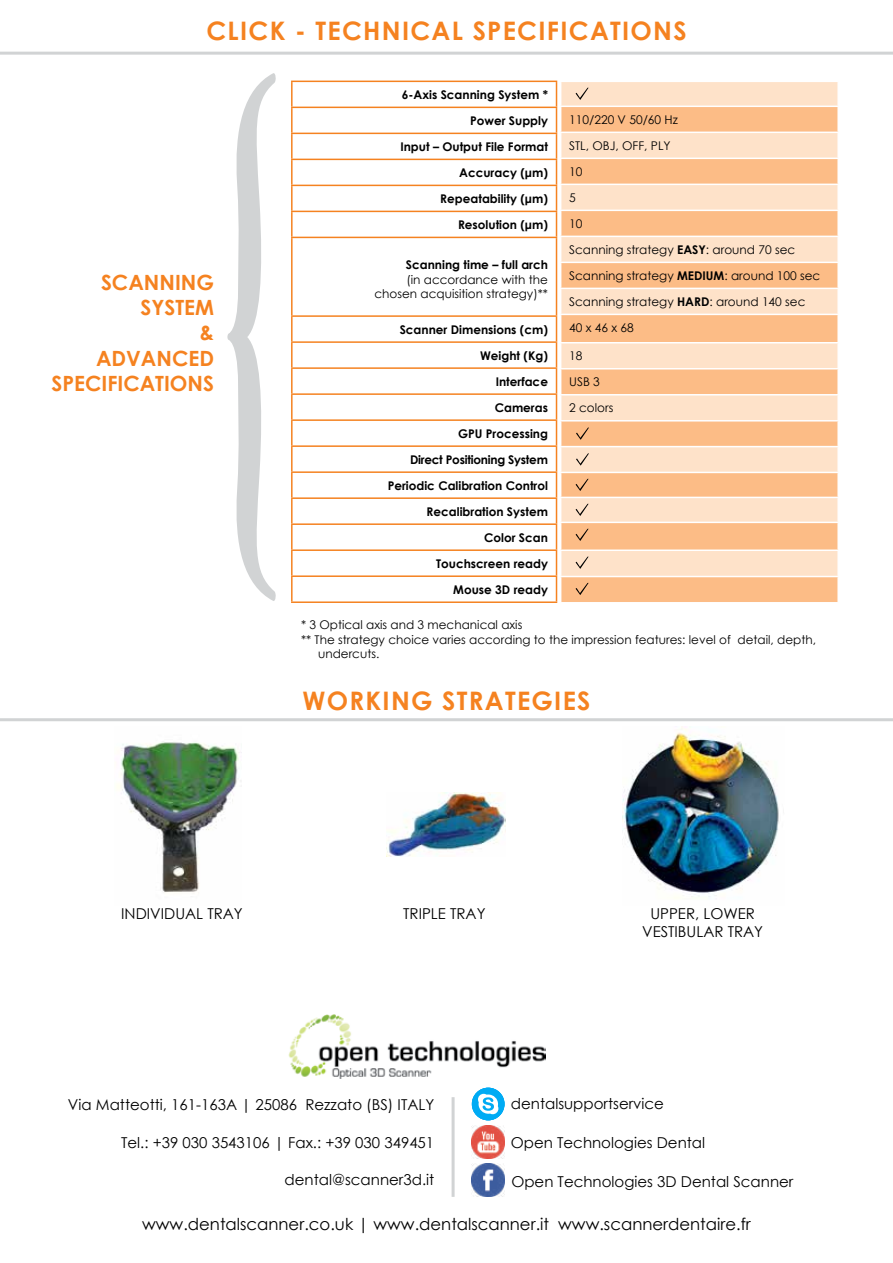
<style>
.page{position:relative;width:893px;height:1263px;background:#fff}
.page>*{position:absolute;margin:0;border:0;box-sizing:border-box;transform-origin:0 0}
.t1{font:700 25.5px "Century Gothic";letter-spacing:.05em;color:#f58220}
.t2{font:700 21px/25.2px "Century Gothic";color:#f58220;text-align:right}
.t3{font:16.5px "Century Gothic";color:#000}
.t4{font:15px/18px "Century Gothic";color:#000;text-align:center}
.t5{font:12px/26px "Century Gothic";color:#000}
.t6{font:700 12px/26px "Century Gothic";color:#000;text-align:right}
.s1{font-weight:700}
</style>
<div class="page">
<hr style="left:0;top:52px;width:893px;height:3px;background:#d1d3d4">
<hr style="left:0;top:718px;width:893px;height:3px;background:#d1d3d4">
<img style="left:288px;top:1014px;width:257px;height:65px">
<img style="left:472px;top:1164px;width:33px;height:33px">
<img style="left:472px;top:1126px;width:32px;height:32px">
<hr style="left:452px;top:1097px;width:3px;height:100px;background:#d1d3d4">
<div style="left:472px;top:1088px;width:32px;height:32px;background:#00abf4;border-radius:50%"></div>
<svg style="left:478px;top:1094px;width:20px;height:20px"></svg>
<hr style="left:291px;top:81px;width:266px;height:1px;background:#f58220">
<hr style="left:291px;top:82px;width:2px;height:25px;background:#f58220">
<hr style="left:291px;top:107px;width:266px;height:1px;background:#f58220">
<hr style="left:291px;top:108px;width:2px;height:25px;background:#f58220">
<hr style="left:291px;top:133px;width:266px;height:1px;background:#f58220">
<hr style="left:291px;top:134px;width:2px;height:25px;background:#f58220">
<hr style="left:291px;top:159px;width:266px;height:1px;background:#f58220">
<hr style="left:291px;top:160px;width:2px;height:25px;background:#f58220">
<hr style="left:291px;top:185px;width:266px;height:1px;background:#f58220">
<hr style="left:291px;top:186px;width:2px;height:25px;background:#f58220">
<hr style="left:291px;top:211px;width:266px;height:1px;background:#f58220">
<hr style="left:291px;top:212px;width:2px;height:25px;background:#f58220">
<hr style="left:291px;top:237px;width:266px;height:1px;background:#f58220">
<hr style="left:291px;top:238px;width:2px;height:77px;background:#f58220">
<hr style="left:291px;top:315px;width:266px;height:2px;background:#f58220">
<hr style="left:291px;top:317px;width:2px;height:24px;background:#f58220">
<hr style="left:291px;top:341px;width:266px;height:2px;background:#f58220">
<hr style="left:291px;top:343px;width:2px;height:24px;background:#f58220">
<hr style="left:291px;top:367px;width:266px;height:2px;background:#f58220">
<hr style="left:291px;top:369px;width:2px;height:24px;background:#f58220">
<hr style="left:291px;top:393px;width:266px;height:2px;background:#f58220">
<hr style="left:291px;top:395px;width:2px;height:24px;background:#f58220">
<hr style="left:291px;top:419px;width:266px;height:2px;background:#f58220">
<hr style="left:291px;top:421px;width:2px;height:24px;background:#f58220">
<hr style="left:291px;top:445px;width:266px;height:2px;background:#f58220">
<hr style="left:291px;top:447px;width:2px;height:24px;background:#f58220">
<hr style="left:291px;top:471px;width:266px;height:2px;background:#f58220">
<hr style="left:291px;top:473px;width:2px;height:24px;background:#f58220">
<hr style="left:291px;top:497px;width:266px;height:2px;background:#f58220">
<hr style="left:291px;top:499px;width:2px;height:24px;background:#f58220">
<hr style="left:291px;top:523px;width:266px;height:2px;background:#f58220">
<hr style="left:291px;top:525px;width:2px;height:24px;background:#f58220">
<hr style="left:291px;top:549px;width:266px;height:2px;background:#f58220">
<hr style="left:291px;top:551px;width:2px;height:24px;background:#f58220">
<hr style="left:291px;top:575px;width:266px;height:2px;background:#f58220">
<hr style="left:291px;top:577px;width:2px;height:24px;background:#f58220">
<hr style="left:291px;top:601px;width:266px;height:2px;background:#f58220">
<div style="left:561px;top:82px;width:276px;height:24px;background:#fee2c9"></div>
<svg style="left:561px;top:107px;width:276px;height:495px;background:#fccea7"></svg>
<hr style="left:560px;top:132px;width:279px;height:1px;background:#fff">
<hr style="left:560px;top:158px;width:279px;height:1px;background:#fff">
<hr style="left:560px;top:184px;width:279px;height:1px;background:#fff">
<hr style="left:560px;top:210px;width:279px;height:1px;background:#fff">
<hr style="left:560px;top:236px;width:279px;height:1px;background:#fff">
<hr style="left:560px;top:262px;width:279px;height:1px;background:#fff">
<hr style="left:560px;top:288px;width:279px;height:1px;background:#fff">
<hr style="left:560px;top:314px;width:279px;height:1px;background:#fff">
<hr style="left:560px;top:342px;width:279px;height:1px;background:#fff">
<hr style="left:560px;top:368px;width:279px;height:1px;background:#fff">
<hr style="left:560px;top:394px;width:279px;height:1px;background:#fff">
<hr style="left:560px;top:420px;width:279px;height:1px;background:#fff">
<hr style="left:560px;top:446px;width:279px;height:1px;background:#fff">
<hr style="left:560px;top:472px;width:279px;height:1px;background:#fff">
<hr style="left:560px;top:497px;width:279px;height:1px;background:#fff">
<hr style="left:560px;top:522px;width:279px;height:1px;background:#fff">
<hr style="left:560px;top:549px;width:279px;height:2px;background:#fff">
<hr style="left:560px;top:576px;width:279px;height:1px;background:#fff">
<svg style="left:556px;top:82px;width:2px;height:520px"></svg>
<svg style="left:576px;top:88px;width:13px;height:12px"></svg>
<svg style="left:576px;top:428px;width:13px;height:12px"></svg>
<svg style="left:576px;top:453px;width:13px;height:13px"></svg>
<svg style="left:576px;top:479px;width:13px;height:12px"></svg>
<svg style="left:576px;top:504px;width:13px;height:12px"></svg>
<svg style="left:576px;top:529px;width:13px;height:12px"></svg>
<svg style="left:576px;top:557px;width:13px;height:12px"></svg>
<svg style="left:576px;top:583px;width:13px;height:12px"></svg>
<svg style="left:227px;top:73px;width:49px;height:528px"></svg>
<img style="left:116px;top:742px;width:125px;height:151px">
<img style="left:622px;top:727px;width:157px;height:172px">
<img style="left:386px;top:792px;width:119px;height:64px">
<h1 class="t1" style="left:206px;top:12px;width:482px">CLICK - TECHNICAL SPECIFICATIONS</h1>
<h2 class="t2" style="left:52px;top:269px;width:164px">SCANNING<br>SYSTEM<br>&amp;<br>ADVANCED<br>SPECIFICATIONS</h2>
<p class="t6" style="left:400px;top:81px;width:149px">6-Axis Scanning System *<br>Power Supply<br>Input – Output File Format<br>Accuracy (μm)<br>Repeatability (μm)<br>Resolution (μm)</p>
<p class="t6" style="left:406px;top:251px;width:144px">Scanning time – full arch</p>
<p class="t5" style="left:375px;top:272px;width:175px;line-height:14.4px;text-align:right">(in accordance with the chosen acquisition strategy)**</p>
<p class="t6" style="left:388px;top:316px;width:162px">Scanner Dimensions (cm)<br>Weight (Kg)<br>Interface<br>Cameras<br>GPU Processing<br>Direct Positioning System<br>Periodic Calibration Control<br>Recalibration System<br>Color Scan<br>Touchscreen ready<br>Mouse 3D ready</p>
<p class="t5" style="left:569px;top:106px;width:253px">110/220 V 50/60 Hz<br>STL, OBJ, OFF, PLY<br>10<br>5<br>10<br>Scanning strategy <span class="s1">EASY</span>: around 70 sec<br>Scanning strategy <span class="s1">MEDIUM</span>: around 100 sec<br>Scanning strategy <span class="s1">HARD</span>: around 140 sec<br>40 x 46 x 68</p>
<p class="t5" style="left:569px;top:343px;width:46px">18<br>USB 3<br>2 colors</p>
<p class="t5" style="left:301px;top:612px;width:223px">* 3 Optical axis and 3 mechanical axis</p>
<p class="t5" style="left:301px;top:626px;width:517px">** The strategy choice varies according to the impression features: level of detail, depth,</p>
<p class="t5" style="left:318px;top:640px;width:63px">undercuts.</p>
<h1 class="t1" style="left:303px;top:681px;width:289px">WORKING STRATEGIES</h1>
<p class="t4" style="left:121px;top:904px;width:123px">INDIVIDUAL TRAY</p>
<p class="t4" style="left:403px;top:904px;width:84px">TRIPLE TRAY</p>
<p class="t4" style="left:642px;top:904px;width:123px">UPPER, LOWER<br>VESTIBULAR TRAY</p>
<p class="t4" style="left:511px;top:1094px;width:155px">dentalsupportservice</p>
<p class="t4" style="left:68px;top:1096px;width:368px">Via Matteotti, 161-163A | 25086 Rezzato (BS) ITALY</p>
<p class="t4" style="left:121px;top:1133px;width:315px">Tel.: +39 030 3543106 | Fax.: +39 030 349451</p>
<p class="t4" style="left:285px;top:1171px;width:151px">dental@scanner3d.it</p>
<p class="t4" style="left:511px;top:1172px;width:284px">Open Technologies 3D Dental Scanner</p>
<p class="t4" style="left:511px;top:1133px;width:196px">Open Technologies Dental</p>
<h3 class="t3" style="left:142px;top:1212px;width:610px">www.dentalscanner.co.uk | www.dentalscanner.it www.scannerdentaire.fr</h3>
</div>
